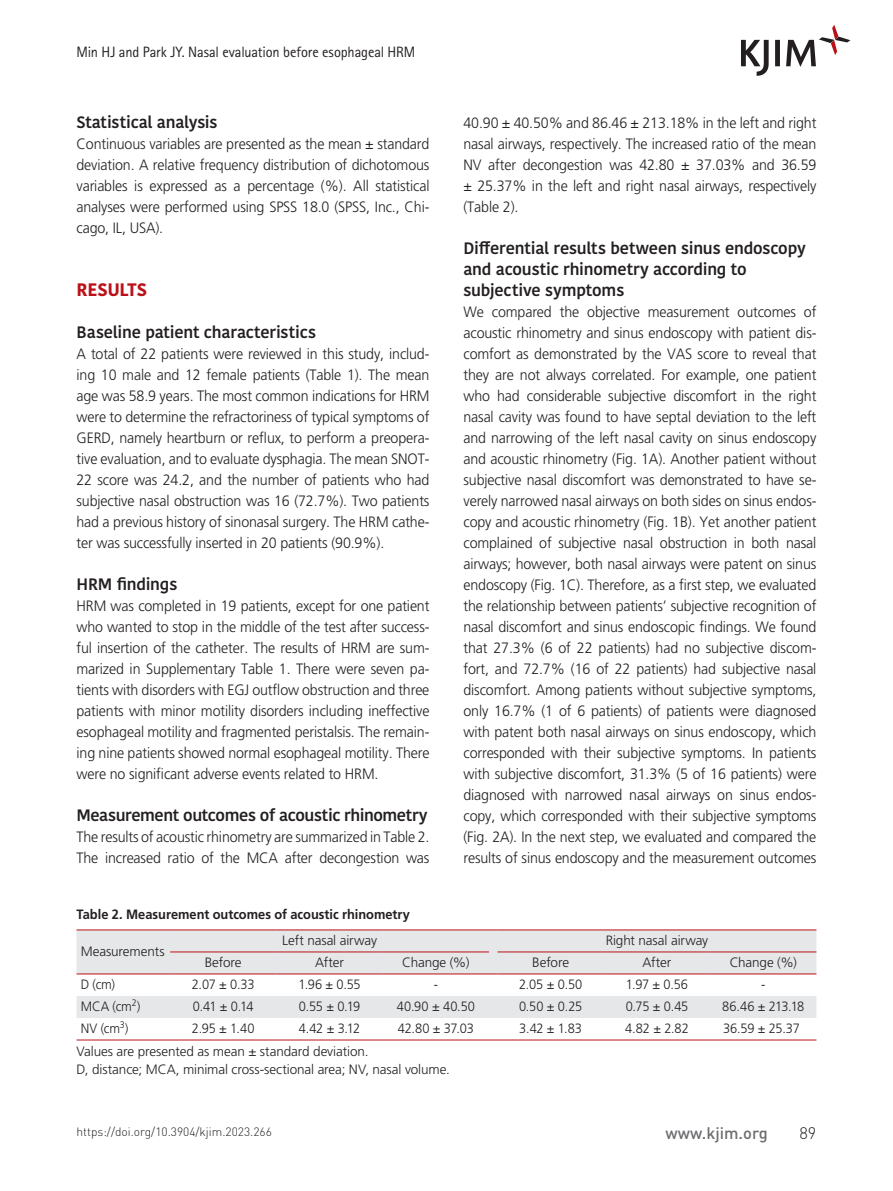
<style>
.page{position:relative;width:893px;height:1191px;background:#fff}
.page>*{position:absolute;margin:0;border:0;box-sizing:border-box;transform-origin:0 0}
.t1{font:700 18px "Kohinoor Bangla";letter-spacing:-.015em;color:#bb1018}
.t2{font:600 16.5px/21px "Kohinoor Bangla";letter-spacing:-.015em;color:#231f20}
.t3{font:500 16.5px "DIN Pro";color:#6c6d70}
.t4{font:300 16.5px "DIN Pro";color:#231f20}
.t5{font:300 15px/21px "Frutiger LT Std";letter-spacing:-.01em;color:#231f20;text-align:justify;scale:.95 1}
.t6{font:15px "Rotis Sans Serif Std";letter-spacing:-.01em;color:#231f20;scale:.96 1}
.t7{font:300 13.5px/18px "Frutiger LT Std";letter-spacing:-.01em;color:#231f20}
.t8{font:300 13.5px "Frutiger LT Std";letter-spacing:-.01em;color:#231f20;scale:.95 1}
.t9{font:700 13.5px "Frutiger LT Std";color:#231f20;scale:.95 1}
.t10{font:300 12px "DIN Pro";color:#231f20}
</style>
<div class="page">
<svg style="left:741px;top:25px;width:109px;height:51px"></svg>
<svg style="left:77px;top:974px;width:739px;height:44px;fill:#e6e7e9"></svg>
<svg style="left:77px;top:929px;width:739px;height:45px;background:#e4dcde"></svg>
<hr style="left:497px;top:973px;width:107px;height:1px;background:#bb1018">
<hr style="left:604px;top:973px;width:106px;height:1px;background:#bb1018">
<hr style="left:710px;top:973px;width:106px;height:1px;background:#bb1018">
<hr style="left:77px;top:1039px;width:93px;height:1px;background:#bb1018">
<hr style="left:170px;top:1039px;width:106px;height:1px;background:#bb1018">
<hr style="left:276px;top:1039px;width:107px;height:1px;background:#bb1018">
<hr style="left:383px;top:1039px;width:106px;height:1px;background:#bb1018">
<hr style="left:497px;top:1039px;width:107px;height:1px;background:#bb1018">
<hr style="left:604px;top:1039px;width:106px;height:1px;background:#bb1018">
<hr style="left:710px;top:1039px;width:106px;height:1px;background:#bb1018">
<p class="t6" style="left:77px;top:43px;width:354px">Min HJ and Park JY. Nasal evaluation before esophageal HRM</p>
<p class="t2" style="left:77px;top:111px;width:143px">Statistical analysis</p>
<p class="t5" style="left:77px;top:133px;width:373px">Continuous variables are presented as the mean ± standard deviation. A relative frequency distribution of dichotomous variables is expressed as a percentage (%). All statistical analyses were performed using SPSS 18.0 (SPSS, Inc., Chi&shy;cago, IL, USA).</p>
<p class="t1" style="left:77px;top:273px;width:72px">RESULTS</p>
<p class="t2" style="left:77px;top:321px;width:241px">Baseline patient characteristics</p>
<p class="t5" style="left:77px;top:343px;width:373px">A total of 22 patients were reviewed in this study, includ&shy;ing 10 male and 12 female patients (Table 1). The mean age was 58.9 years. The most common indications for HRM were to determine the refractoriness of typical symptoms of GERD, namely heartburn or reflux, to perform a preopera&shy;tive evaluation, and to evaluate dysphagia. The mean SNOT-22 score was 24.2, and the number of patients who had subjective nasal obstruction was 16 (72.7%). Two patients had a previous history of sinonasal surgery. The HRM cathe&shy;ter was successfully inserted in 20 patients (90.9%).</p>
<p class="t2" style="left:77px;top:573px;width:102px">HRM findings</p>
<p class="t5" style="left:77px;top:595px;width:373px">HRM was completed in 19 patients, except for one patient who wanted to stop in the middle of the test after success&shy;ful insertion of the catheter. The results of HRM are sum&shy;marized in Supplementary Table 1. There were seven pa&shy;tients with disorders with EGJ outflow obstruction and three patients with minor motility disorders including ineffective esophageal motility and fragmented peristalsis. The remain&shy;ing nine patients showed normal esophageal motility. There were no significant adverse events related to HRM.</p>
<p class="t2" style="left:77px;top:804px;width:353px">Measurement outcomes of acoustic rhinometry</p>
<p class="t5" style="left:77px;top:826px;width:373px">The results of acoustic rhinometry are summarized in Table 2.<br>The increased ratio of the MCA after decongestion was</p>
<p class="t5" style="left:463px;top:112px;width:373px">40.90 ± 40.50% and 86.46 ± 213.18% in the left and right nasal airways, respectively. The increased ratio of the mean NV after decongestion was 42.80 ± 37.03% and 36.59 ± 25.37% in the left and right nasal airways, respectively (Table 2).</p>
<p class="t2" style="left:463px;top:237px;width:344px">Differential results between sinus endoscopy and acoustic rhinometry according to subjective symptoms</p>
<p class="t5" style="left:463px;top:301px;width:373px">We compared the objective measurement outcomes of acoustic rhinometry and sinus endoscopy with patient dis&shy;comfort as demonstrated by the VAS score to reveal that they are not always correlated. For example, one patient who had considerable subjective discomfort in the right nasal cavity was found to have septal deviation to the left and narrowing of the left nasal cavity on sinus endoscopy and acoustic rhinometry (Fig. 1A). Another patient without subjective nasal discomfort was demonstrated to have se&shy;verely narrowed nasal airways on both sides on sinus endos&shy;copy and acoustic rhinometry (Fig. 1B). Yet another patient complained of subjective nasal obstruction in both nasal airways; however, both nasal airways were patent on sinus endoscopy (Fig. 1C). Therefore, as a first step, we evaluated the relationship between patients’ subjective recognition of nasal discomfort and sinus endoscopic findings. We found that 27.3% (6 of 22 patients) had no subjective discom&shy;fort, and 72.7% (16 of 22 patients) had subjective nasal discomfort. Among patients without subjective symptoms, only 16.7% (1 of 6 patients) of patients were diagnosed with patent both nasal airways on sinus endoscopy, which corresponded with their subjective symptoms. In patients with subjective discomfort, 31.3% (5 of 16 patients) were diagnosed with narrowed nasal airways on sinus endos&shy;copy, which corresponded with their subjective symptoms (Fig. 2A). In the next step, we evaluated and compared the results of sinus endoscopy and the measurement outcomes</p>
<p class="t9" style="left:77px;top:906px;width:353px">Table 2. Measurement outcomes of acoustic rhinometry</p>
<p class="t7" style="left:81px;top:943px;width:85px">Measurements</p>
<p class="t7" style="left:282px;top:932px;width:96px">Left nasal airway</p>
<p class="t7" style="left:606px;top:932px;width:104px">Right nasal airway</p>
<p class="t7" style="left:205px;top:954px;width:38px">Before</p>
<p class="t7" style="left:315px;top:954px;width:30px">After</p>
<p class="t7" style="left:402px;top:954px;width:69px">Change (%)</p>
<p class="t7" style="left:532px;top:954px;width:38px">Before</p>
<p class="t7" style="left:642px;top:954px;width:30px">After</p>
<p class="t7" style="left:730px;top:954px;width:69px">Change (%)</p>
<p class="t8" style="left:81px;top:977px;width:38px">D (cm)</p>
<p class="t8" style="left:192px;top:977px;width:67px">2.07 ± 0.33</p>
<p class="t8" style="left:298px;top:977px;width:67px">1.96 ± 0.55</p>
<p class="t8" style="left:434px;top:977px;width:6px">-</p>
<p class="t8" style="left:519px;top:977px;width:68px">2.05 ± 0.50</p>
<p class="t8" style="left:626px;top:977px;width:67px">1.97 ± 0.56</p>
<p class="t8" style="left:761px;top:977px;width:6px">-</p>
<p class="t8" style="left:81px;top:999px;width:64px">MCA (cm<sup>2</sup>)</p>
<p class="t8" style="left:193px;top:999px;width:66px">0.41 ± 0.14</p>
<p class="t8" style="left:299px;top:999px;width:66px">0.55 ± 0.19</p>
<p class="t8" style="left:397px;top:999px;width:84px">40.90 ± 40.50</p>
<p class="t8" style="left:519px;top:999px;width:68px">0.50 ± 0.25</p>
<p class="t8" style="left:626px;top:999px;width:67px">0.75 ± 0.45</p>
<p class="t8" style="left:722px;top:999px;width:88px">86.46 ± 213.18</p>
<p class="t8" style="left:81px;top:1021px;width:52px">NV (cm<sup>3</sup>)</p>
<p class="t8" style="left:192px;top:1021px;width:67px">2.95 ± 1.40</p>
<p class="t8" style="left:299px;top:1021px;width:66px">4.42 ± 3.12</p>
<p class="t8" style="left:398px;top:1021px;width:81px">42.80 ± 37.03</p>
<p class="t8" style="left:519px;top:1021px;width:68px">3.42 ± 1.83</p>
<p class="t8" style="left:625px;top:1021px;width:69px">4.82 ± 2.82</p>
<p class="t8" style="left:723px;top:1021px;width:82px">36.59 ± 25.37</p>
<p class="t7" style="left:77px;top:1042px;width:375px">Values are presented as mean ± standard deviation.<br>D, distance; MCA, minimal cross-sectional area; NV, nasal volume.</p>
<p class="t10" style="left:77px;top:1123px;width:197px">https://doi.org/10.3904/kjim.2023.266</p>
<p class="t3" style="left:666px;top:1121px;width:104px">www.kjim.org</p>
<p class="t4" style="left:799px;top:1121px;width:18px">89</p>
</div>
